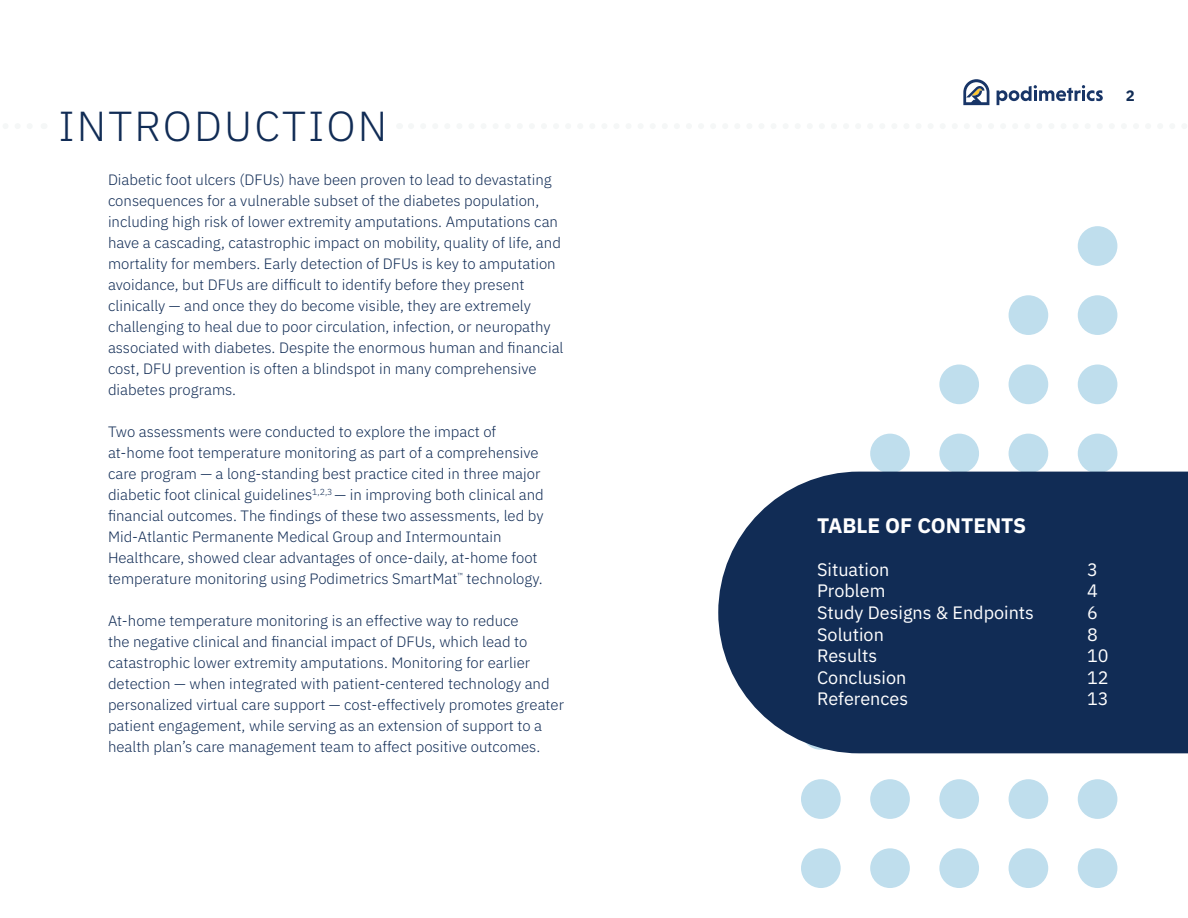
<style>
.page{position:relative;width:1188px;height:918px;background:#fff}
.page>*{position:absolute;margin:0;border:0;box-sizing:border-box;transform-origin:0 0}
.t1{font:300 42px "IBM Plex Sans";letter-spacing:.05em;color:#112c55}
.t2{font:700 21px "IBM Plex Sans";color:#fff}
.t3{font:18px "IBM Plex Sans";color:#fff}
.t4{font:300 15px/21px "IBM Plex Sans";color:#112c55}
.t5{font:700 15px "IBM Plex Sans";color:#112c55}
</style>
<div class="page">
<svg style="left:997px;top:85px;width:106px;height:20px"></svg>
<svg style="left:963px;top:79px;width:26px;height:26px"></svg>
<div style="left:1078px;top:226px;width:39px;height:40px;background:#bfdeed;border-radius:50%"></div>
<div style="left:1078px;top:365px;width:39px;height:39px;background:#bfdeed;border-radius:50%"></div>
<div style="left:1009px;top:365px;width:39px;height:39px;background:#bfdeed;border-radius:50%"></div>
<div style="left:939px;top:365px;width:40px;height:39px;background:#bfdeed;border-radius:50%"></div>
<div style="left:1078px;top:779px;width:39px;height:40px;background:#bfdeed;border-radius:50%"></div>
<div style="left:1009px;top:779px;width:39px;height:40px;background:#bfdeed;border-radius:50%"></div>
<div style="left:939px;top:779px;width:40px;height:40px;background:#bfdeed;border-radius:50%"></div>
<div style="left:870px;top:779px;width:40px;height:40px;background:#bfdeed;border-radius:50%"></div>
<div style="left:801px;top:779px;width:40px;height:40px;background:#bfdeed;border-radius:50%"></div>
<div style="left:1078px;top:295px;width:39px;height:40px;background:#bfdeed;border-radius:50%"></div>
<div style="left:1009px;top:295px;width:39px;height:40px;background:#bfdeed;border-radius:50%"></div>
<div style="left:1078px;top:434px;width:39px;height:39px;background:#bfdeed;border-radius:50%"></div>
<div style="left:1009px;top:434px;width:39px;height:39px;background:#bfdeed;border-radius:50%"></div>
<div style="left:939px;top:434px;width:40px;height:39px;background:#bfdeed;border-radius:50%"></div>
<div style="left:870px;top:434px;width:40px;height:39px;background:#bfdeed;border-radius:50%"></div>
<div style="left:1078px;top:848px;width:39px;height:40px;background:#bfdeed;border-radius:50%"></div>
<div style="left:1009px;top:848px;width:39px;height:40px;background:#bfdeed;border-radius:50%"></div>
<div style="left:939px;top:848px;width:40px;height:40px;background:#bfdeed;border-radius:50%"></div>
<div style="left:870px;top:848px;width:40px;height:40px;background:#bfdeed;border-radius:50%"></div>
<div style="left:801px;top:848px;width:40px;height:40px;background:#bfdeed;border-radius:50%"></div>
<div style="left:718px;top:472px;width:470px;height:281px;background:#112c55"></div>
<p class="t1" style="left:58px;top:94px;width:330px">INTRODUCTION</p>
<p class="t4" style="left:108px;top:168px;width:457px">Diabetic foot ulcers (DFUs) have been proven to lead to devastating consequences for a vulnerable subset of the diabetes population, including high risk of lower extremity amputations. Amputations can have a cascading, catastrophic impact on mobility, quality of life, and mortality for members. Early detection of DFUs is key to amputation avoidance, but DFUs are difficult to identify before they present clinically — and once they do become visible, they are extremely challenging to heal due to poor circulation, infection, or neuropathy associated with diabetes. Despite the enormous human and financial cost, DFU prevention is often a blindspot in many comprehensive diabetes programs.</p>
<p class="t4" style="left:108px;top:420px;width:437px">Two assessments were conducted to explore the impact of at-home foot temperature monitoring as part of a comprehensive care program — a long-standing best practice cited in three major diabetic foot clinical guidelines<sup>1,2,3</sup> — in improving both clinical and financial outcomes. The findings of these two assessments, led by Mid-Atlantic Permanente Medical Group and Intermountain Healthcare, showed clear advantages of once-daily, at-home foot temperature monitoring using Podimetrics SmartMat<sup>™</sup> technology.</p>
<p class="t4" style="left:108px;top:609px;width:458px">At-home temperature monitoring is an effective way to reduce<br>the negative clinical and financial impact of DFUs, which lead to catastrophic lower extremity amputations. Monitoring for earlier detection — when integrated with patient-centered technology and personalized virtual care support — cost-effectively promotes greater patient engagement, while serving as an extension of support to a health plan’s care management team to affect positive outcomes.</p>
<p class="t5" style="left:1126px;top:84px;width:10px">2</p>
<p class="t2" style="left:817px;top:508px;width:211px">TABLE OF CONTENTS</p>
<p class="t3" style="left:817px;top:556px;width:74px">Situation</p>
<p class="t3" style="left:1087px;top:556px;width:12px">3</p>
<p class="t3" style="left:817px;top:577px;width:70px">Problem</p>
<p class="t3" style="left:1087px;top:577px;width:12px">4</p>
<p class="t3" style="left:817px;top:599px;width:218px">Study Designs &amp; Endpoints</p>
<p class="t3" style="left:1087px;top:599px;width:12px">6</p>
<p class="t3" style="left:817px;top:620px;width:68px">Solution</p>
<p class="t3" style="left:1087px;top:620px;width:12px">8</p>
<p class="t3" style="left:817px;top:642px;width:62px">Results</p>
<p class="t3" style="left:1087px;top:642px;width:23px">10</p>
<p class="t3" style="left:817px;top:664px;width:91px">Conclusion</p>
<p class="t3" style="left:1087px;top:664px;width:23px">12</p>
<p class="t3" style="left:817px;top:685px;width:92px">References</p>
<p class="t3" style="left:1087px;top:685px;width:23px">13</p>
</div>
